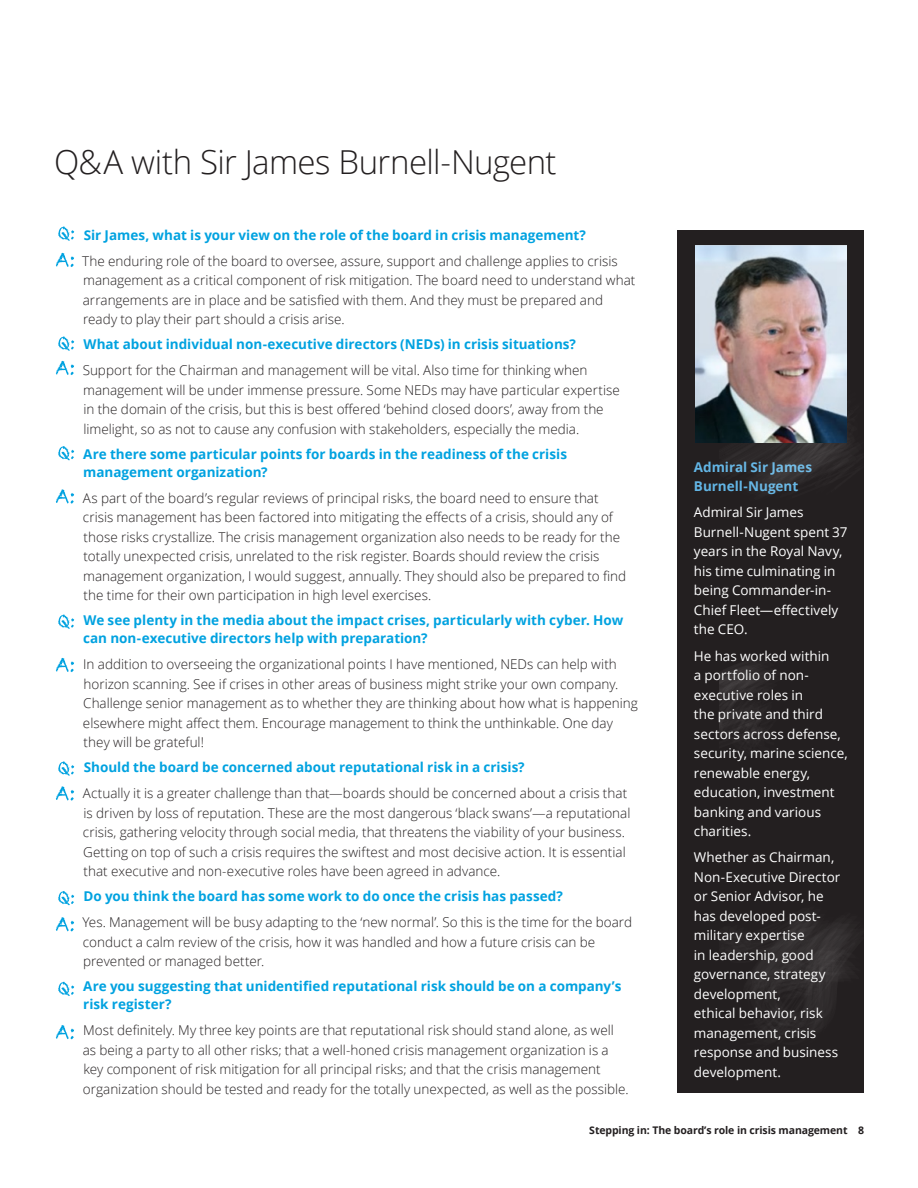
<style>
.page{position:relative;width:918px;height:1188px;background:#fff}
.page>*{position:absolute;margin:0;border:0;box-sizing:border-box;transform-origin:0 0}
.Cover_heading_light{font:300 33px "Open Sans";letter-spacing:-.02em;color:#231f20}
.Body_copy__8_5_12pt{font:300 13.5px/19.5px "Open Sans";color:#231f20}
.Q_A{font:700 13.5px/18px "Open Sans";color:#00a2e0}
.Small_heading_bold{font:13.5px/19.5px "Open Sans";color:#fff}
.Small_heading_bold-2{font:700 13.5px/19.5px "Open Sans";color:#62b5e5}
.t1{font:700 10.5px "Open Sans";letter-spacing:-.01em;color:#231f20}
</style>
<div class="page">
<div style="left:678px;top:230px;width:186px;height:863px;background:#231f20"></div>
<svg style="left:726px;top:391px;width:127px;height:102px"></svg>
<svg style="left:719px;top:660px;width:50px;height:83px"></svg>
<svg style="left:724px;top:915px;width:131px;height:124px"></svg>
<svg style="left:58px;top:336px;width:17px;height:15px"></svg>
<svg style="left:58px;top:226px;width:17px;height:15px"></svg>
<svg style="left:58px;top:446px;width:17px;height:14px"></svg>
<svg style="left:58px;top:615px;width:17px;height:14px"></svg>
<svg style="left:58px;top:761px;width:17px;height:15px"></svg>
<svg style="left:58px;top:891px;width:17px;height:14px"></svg>
<svg style="left:58px;top:982px;width:17px;height:14px"></svg>
<svg style="left:56px;top:253px;width:18px;height:14px"></svg>
<svg style="left:56px;top:361px;width:18px;height:14px"></svg>
<svg style="left:56px;top:489px;width:18px;height:15px"></svg>
<svg style="left:56px;top:658px;width:18px;height:14px"></svg>
<svg style="left:56px;top:786px;width:18px;height:15px"></svg>
<svg style="left:56px;top:917px;width:18px;height:15px"></svg>
<svg style="left:56px;top:1025px;width:18px;height:14px"></svg>
<img style="left:695px;top:246px;width:151px;height:197px">
<p class="Cover_heading_light" style="left:54px;top:139px;width:504px">Q&amp;A with Sir James Burnell-Nugent</p>
<p class="Q_A" style="left:84px;top:225px;width:504px">Sir James, what is your view on the role of the board in crisis management?</p>
<p class="Body_copy__8_5_12pt" style="left:82px;top:251px;width:555px">The enduring role of the board to oversee, assure, support and challenge applies to crisis management as a critical component of risk mitigation. The board need to understand what arrangements are in place and be satisfied with them. And they must be prepared and ready to play their part should a crisis arise.</p>
<p class="Q_A" style="left:83px;top:335px;width:494px">What about individual non-executive directors (NEDs) in crisis situations?</p>
<p class="Body_copy__8_5_12pt" style="left:83px;top:360px;width:539px">Support for the Chairman and management will be vital. Also time for thinking when management will be under immense pressure. Some NEDs may have particular expertise in the domain of the crisis, but this is best offered ‘behind closed doors’, away from the limelight, so as not to cause any confusion with stakeholders, especially the media.</p>
<p class="Q_A" style="left:83px;top:444px;width:485px">Are there some particular points for boards in the readiness of the crisis management organization?</p>
<p class="Body_copy__8_5_12pt" style="left:83px;top:488px;width:545px">As part of the board’s regular reviews of principal risks, the board need to ensure that crisis management has been factored into mitigating the effects of a crisis, should any of those risks crystallize. The crisis management organization also needs to be ready for the totally unexpected crisis, unrelated to the risk register. Boards should review the crisis management organization, I would suggest, annually. They should also be prepared to find the time for their own participation in high level exercises.</p>
<p class="Q_A" style="left:83px;top:611px;width:542px">We see plenty in the media about the impact crises, particularly with cyber. How can non-executive directors help with preparation?</p>
<p class="Body_copy__8_5_12pt" style="left:83px;top:654px;width:556px">In addition to overseeing the organizational points I have mentioned, NEDs can help with horizon scanning. See if crises in other areas of business might strike your own company.<br>Challenge senior management as to whether they are thinking about how what is happening elsewhere might affect them. Encourage management to think the unthinkable. One day they will be grateful!</p>
<p class="Q_A" style="left:84px;top:758px;width:443px">Should the board be concerned about reputational risk in a crisis?</p>
<p class="Body_copy__8_5_12pt" style="left:83px;top:783px;width:549px">Actually it is a greater challenge than that—boards should be concerned about a crisis that is driven by loss of reputation. These are the most dangerous ‘black swans’—a reputational crisis, gathering velocity through social media, that threatens the viability of your business.<br>Getting on top of such a crisis requires the swiftest and most decisive action. It is essential that executive and non-executive roles have been agreed in advance.</p>
<p class="Q_A" style="left:83px;top:887px;width:481px">Do you think the board has some work to do once the crisis has passed?</p>
<p class="Body_copy__8_5_12pt" style="left:83px;top:912px;width:551px">Yes. Management will be busy adapting to the ‘new normal’. So this is the time for the board conduct a calm review of the crisis, how it was handled and how a future crisis can be prevented or managed better.</p>
<p class="Q_A" style="left:83px;top:977px;width:540px">Are you suggesting that unidentified reputational risk should be on a company’s risk register?</p>
<p class="Body_copy__8_5_12pt" style="left:83px;top:1020px;width:547px">Most definitely. My three key points are that reputational risk should stand alone, as well as being a party to all other risks; that a well-honed crisis management organization is a key component of risk mitigation for all principal risks; and that the crisis management organization should be tested and ready for the totally unexpected, as well as the possible.</p>
<p class="Small_heading_bold-2" style="left:694px;top:457px;width:120px">Admiral Sir James<br>Burnell-Nugent</p>
<p class="Small_heading_bold" style="left:694px;top:502px;width:155px">Admiral Sir James<br>Burnell-Nugent spent 37 years in the Royal Navy, his time culminating in being Commander-in-<br>Chief Fleet—effectively the CEO.</p>
<p class="Small_heading_bold" style="left:694px;top:646px;width:155px">He has worked within<br>a portfolio of non&shy;executive roles in<br>the private and third sectors across defense, security, marine science, renewable energy, education, investment banking and various charities.</p>
<p class="Small_heading_bold" style="left:694px;top:847px;width:148px">Whether as Chairman,<br>Non-Executive Director or Senior Advisor, he has developed post&shy;military expertise<br>in leadership, good governance, strategy development,<br>ethical behavior, risk management, crisis response and business development.</p>
<p class="t1" style="left:589px;top:1123px;width:276px">Stepping in: The board’s role in crisis management 8</p>
</div>
